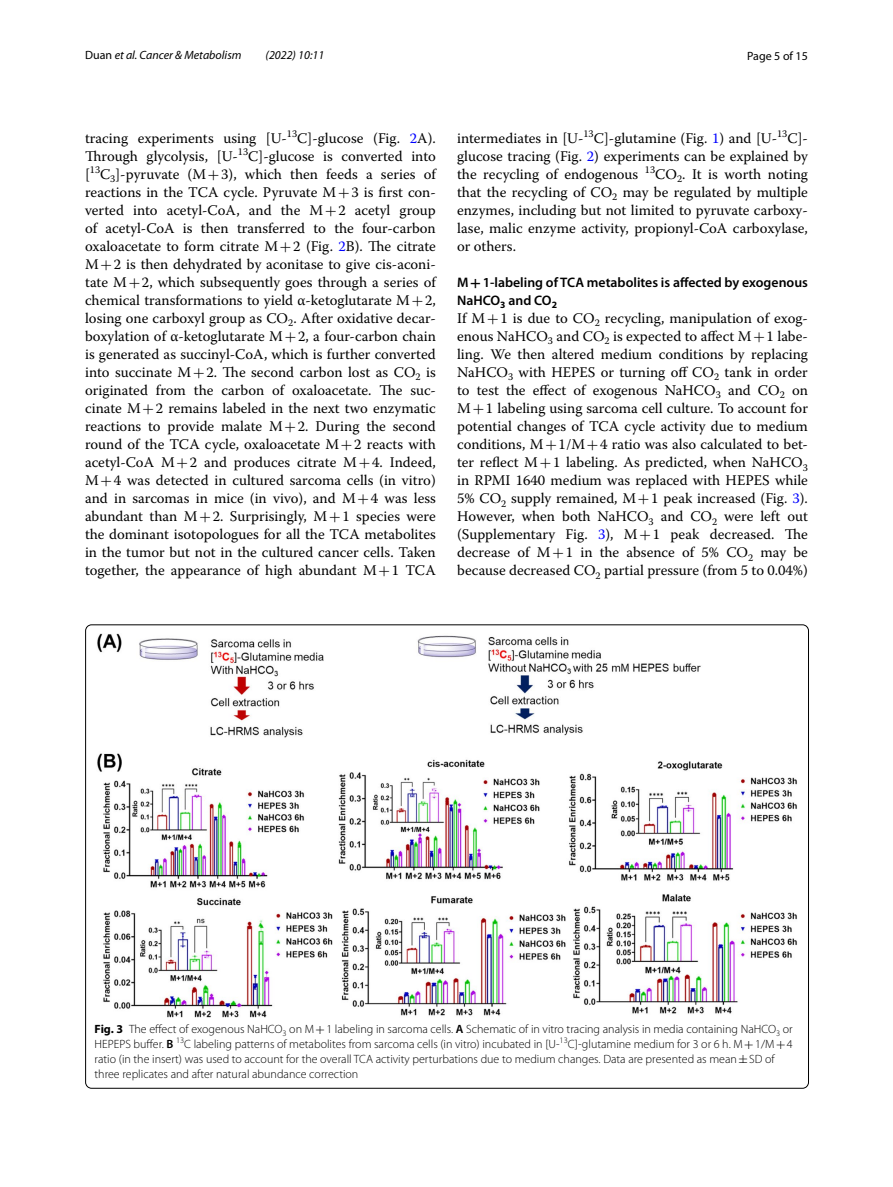
<style>
.page{position:relative;width:893px;height:1187px;background:#fff}
.page>*{position:absolute;margin:0;border:0;box-sizing:border-box;transform-origin:0 0}
.t1{font:14.7px/18px "Warnock Pro";color:#000;text-align:justify}
.t2{font:600 13.8px/18px "Myriad Pro";color:#000}
.t3{font:300 12px/15px "Myriad Pro";color:#000}
.t4{font:italic 12px "Myriad Pro";color:#000}
.t5{font:12px "Myriad Pro";color:#000}
.s1{font-style:normal}
.s2{color:#00f}
.s3{font-family:"MTSY"}
.s4{font-family:"SPSMTSYB Bold";font-weight:400}
.s5{font-weight:700}
.s6{font-family:"MTSY";font-weight:400}
.s7{font-weight:600}
</style>
<div class="page">
<img style="left:97px;top:633px;width:700px;height:384px">
<p class="t4" style="left:85px;top:48px;width:158px"><span class="s1">Duan</span> et al. Cancer &amp; Metabolism</p>
<p class="t4" style="left:266px;top:48px;width:60px">(2022) 10:11</p>
<p class="t5" style="left:747px;top:48px;width:62px">Page 5 of 15</p>
<p class="t1" style="left:85px;top:128px;width:352px">tracing experiments using [U-<sup>13</sup>C]-glucose (Fig. <span class="s2">2</span>A).<br>Through glycolysis, [U-<sup>13</sup>C]-glucose is converted into [<sup>13</sup>C<sub>3</sub>]-pyruvate (M<span class="s3">+</span>3), which then feeds a series of reactions in the TCA cycle. Pyruvate M<span class="s3">+</span>3 is first con&shy;verted into acetyl-CoA, and the M<span class="s3">+</span>2 acetyl group of acetyl-CoA is then transferred to the four-carbon oxaloacetate to form citrate M<span class="s3">+</span>2 (Fig. <span class="s2">2</span>B). The citrate M<span class="s3">+</span>2 is then dehydrated by aconitase to give cis-aconi&shy;tate M<span class="s3">+</span>2, which subsequently goes through a series of chemical transformations to yield α-ketoglutarate M<span class="s3">+</span>2, losing one carboxyl group as CO<sub>2</sub>. After oxidative decar&shy;boxylation of α-ketoglutarate M<span class="s3">+</span>2, a four-carbon chain is generated as succinyl-CoA, which is further converted into succinate M<span class="s3">+</span>2. The second carbon lost as CO<sub>2</sub> is originated from the carbon of oxaloacetate. The suc&shy;cinate M<span class="s3">+</span>2 remains labeled in the next two enzymatic reactions to provide malate M<span class="s3">+</span>2. During the second round of the TCA cycle, oxaloacetate M<span class="s3">+</span>2 reacts with acetyl-CoA M<span class="s3">+</span>2 and produces citrate M<span class="s3">+</span>4. Indeed, M<span class="s3">+</span>4 was detected in cultured sarcoma cells (in vitro) and in sarcomas in mice (in vivo), and M<span class="s3">+</span>4 was less abundant than M<span class="s3">+</span>2. Surprisingly, M<span class="s3">+</span>1 species were the dominant isotopologues for all the TCA metabolites in the tumor but not in the cultured cancer cells. Taken together, the appearance of high abundant M<span class="s3">+</span>1 TCA</p>
<p class="t1" style="left:457px;top:128px;width:352px">intermediates in [U-<sup>13</sup>C]-glutamine (Fig. <span class="s2">1</span>) and [U-<sup>13</sup>C]- glucose tracing (Fig. <span class="s2">2</span>) experiments can be explained by the recycling of endogenous <sup>13</sup>CO<sub>2</sub>. It is worth noting that the recycling of CO<sub>2</sub> may be regulated by multiple enzymes, including but not limited to pyruvate carboxy&shy;lase, malic enzyme activity, propionyl-CoA carboxylase, or others.</p>
<p class="t2" style="left:457px;top:273px;width:352px">M<span class="s4">+</span>1‑labeling of TCA metabolites is affected by exogenous<br>NaHCO<sub>3</sub> and CO<sub>2</sub></p>
<p class="t1" style="left:457px;top:308px;width:352px">If M<span class="s3">+</span>1 is due to CO<sub>2</sub> recycling, manipulation of exog&shy;enous NaHCO<sub>3</sub> and CO<sub>2</sub> is expected to affect M<span class="s3">+</span>1 labe&shy;ling. We then altered medium conditions by replacing NaHCO<sub>3</sub> with HEPES or turning off CO<sub>2</sub> tank in order to test the effect of exogenous NaHCO<sub>3</sub> and CO<sub>2</sub> on M<span class="s3">+</span>1 labeling using sarcoma cell culture. To account for potential changes of TCA cycle activity due to medium conditions, M<span class="s3">+</span>1/M<span class="s3">+</span>4 ratio was also calculated to bet&shy;ter reflect M<span class="s3">+</span>1 labeling. As predicted, when NaHCO<sub>3 </sub>in RPMI 1640 medium was replaced with HEPES while 5% CO<sub>2</sub> supply remained, M<span class="s3">+</span>1 peak increased (Fig. <span class="s2">3</span>).<br>However, when both NaHCO<sub>3</sub> and CO<sub>2</sub> were left out (Supplementary Fig. <span class="s2">3</span>), M<span class="s3">+</span>1 peak decreased. The decrease of M<span class="s3">+</span>1 in the absence of 5% CO<sub>2</sub> may be because decreased CO<sub>2</sub> partial pressure (from 5 to 0.04%)</p>
<p class="t3" style="left:95px;top:1021px;width:700px"><span class="s5">Fig. 3</span> The effect of exogenous NaHCO<sub>3</sub> on M<span class="s6">+</span>1 labeling in sarcoma cells. <span class="s7">A</span> Schematic of in vitro tracing analysis in media containing NaHCO<sub>3</sub> or HEPEPS buffer. <span class="s7">B</span> <sup>13</sup>C labeling patterns of metabolites from sarcoma cells (in vitro) incubated in [U-<sup>13</sup>C]-glutamine medium for 3 or 6 h. M<span class="s6">+</span>1/M<span class="s6">+</span>4 ratio (in the insert) was used to account for the overall TCA activity perturbations due to medium changes. Data are presented as mean<span class="s6">±</span>SD of three replicates and after natural abundance correction</p>
</div>
